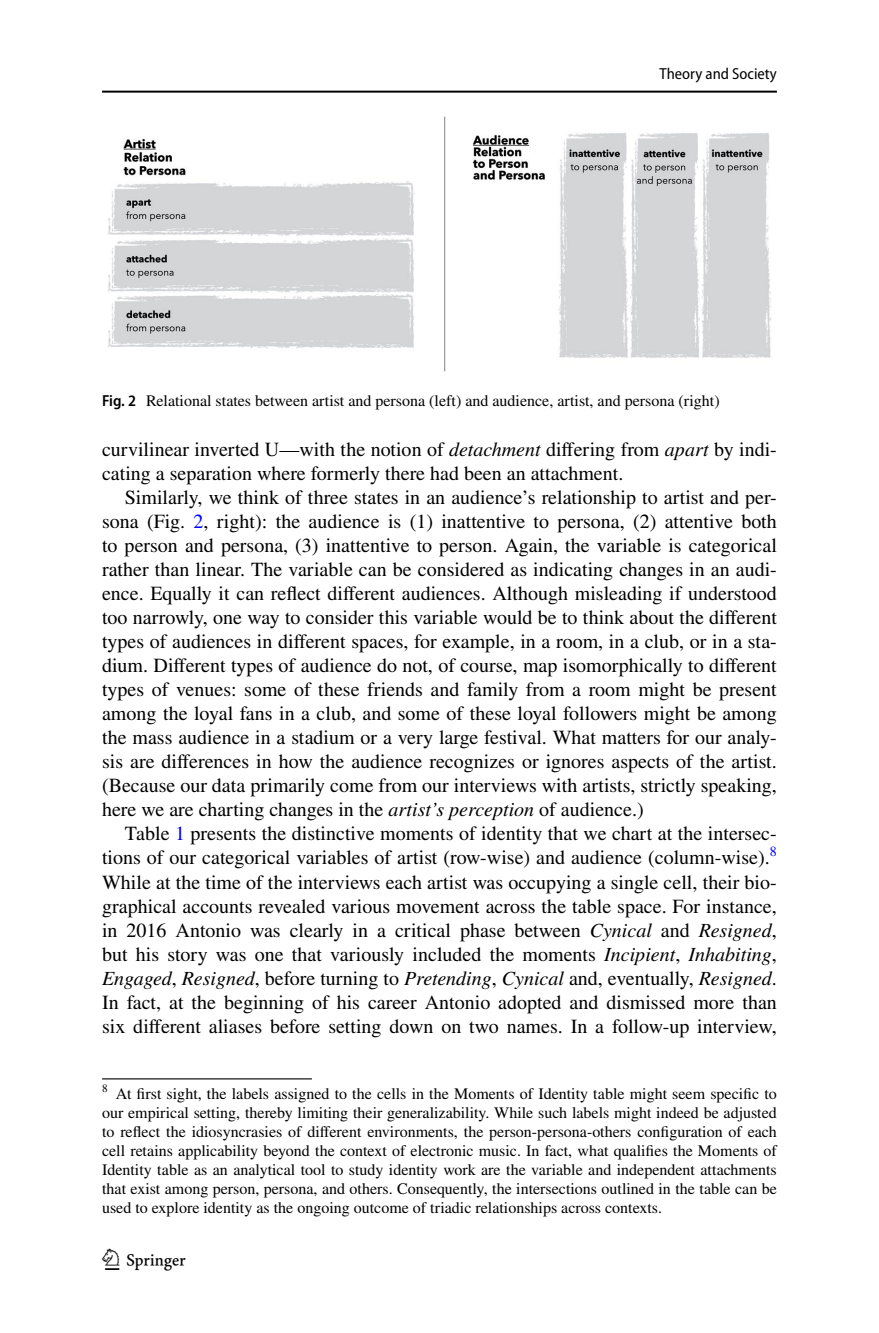
<style>
.page{position:relative;width:879px;height:1333px;background:#fff}
.page>*{position:absolute;margin:0;border:0;box-sizing:border-box;transform-origin:0 0}
.t1{font:30px "Springnew Regular 4";color:#000}
.t2{font:20px/24px "STIX";color:#000;text-align:justify}
.t3{font:16px/19px "STIX";color:#000;text-align:justify}
.t4{font:semi-condensed 16px "Myriad Pro";color:#000}
.s1{font-family:"Myriad Pro";font-weight:600;font-stretch:semi-condensed}
.s2{font-style:italic}
.s3{color:#00f}
</style>
<div class="page">
<hr style="left:102px;top:91px;width:675px;height:2px;background:#000">
<hr style="left:102px;top:1078px;width:210px;height:1px;background:#000">
<img style="left:108px;top:116px;width:663px;height:256px">
<p class="t4" style="left:659px;top:65px;width:119px">Theory and Society</p>
<p class="t3" style="left:102px;top:392px;width:619px"><span class="s1">Fig. 2</span> Relational states between artist and persona (left) and audience, artist, and persona (right)</p>
<p class="t2" style="left:102px;top:439px;width:676px">curvilinear inverted U—with the notion of <span class="s2">detachment</span> differing from <span class="s2">apart</span> by indi&shy;cating a separation where formerly there had been an attachment.</p>
<p class="t2" style="left:102px;top:487px;width:676px;text-indent:23px">Similarly, we think of three states in an audience’s relationship to artist and per&shy;sona (Fig. <span class="s3">2</span>, right): the audience is (1) inattentive to persona, (2) attentive both to person and persona, (3) inattentive to person. Again, the variable is categorical rather than linear. The variable can be considered as indicating changes in an audi&shy;ence. Equally it can reflect different audiences. Although misleading if understood too narrowly, one way to consider this variable would be to think about the different types of audiences in different spaces, for example, in a room, in a club, or in a sta&shy;dium. Different types of audience do not, of course, map isomorphically to different types of venues: some of these friends and family from a room might be present among the loyal fans in a club, and some of these loyal followers might be among the mass audience in a stadium or a very large festival. What matters for our analy&shy;sis are differences in how the audience recognizes or ignores aspects of the artist. (Because our data primarily come from our interviews with artists, strictly speaking, here we are charting changes in the <span class="s2">artist’s perception</span> of audience.)</p>
<p class="t2" style="left:102px;top:823px;width:676px;text-indent:23px">Table <span class="s3">1</span> presents the distinctive moments of identity that we chart at the intersec&shy;tions of our categorical variables of artist (row-wise) and audience (column-wise).<sup>8<br></sup>While at the time of the interviews each artist was occupying a single cell, their bio&shy;graphical accounts revealed various movement across the table space. For instance, in 2016 Antonio was clearly in a critical phase between <span class="s2">Cynical</span> and <span class="s2">Resigned</span>, but his story was one that variously included the moments <span class="s2">Incipient</span>, <span class="s2">Inhabiting</span>, <span class="s2">Engaged</span>, <span class="s2">Resigned</span>, before turning to <span class="s2">Pretending</span>, <span class="s2">Cynical</span> and, eventually, <span class="s2">Resigned</span>.<br>In fact, at the beginning of his career Antonio adopted and dismissed more than six different aliases before setting down on two names. In a follow-up interview,</p>
<p class="t3" style="left:102px;top:1084px;width:676px"><sup>8</sup> At first sight, the labels assigned to the cells in the Moments of Identity table might seem specific to our empirical setting, thereby limiting their generalizability. While such labels might indeed be adjusted to reflect the idiosyncrasies of different environments, the person-persona-others configuration of each cell retains applicability beyond the context of electronic music. In fact, what qualifies the Moments of Identity table as an analytical tool to study identity work are the variable and independent attachments that exist among person, persona, and others. Consequently, the intersections outlined in the table can be used to explore identity as the ongoing outcome of triadic relationships across contexts.</p>
<h1 class="t1" style="left:105px;top:1248px;width:83px">1 3</h1>
</div>
